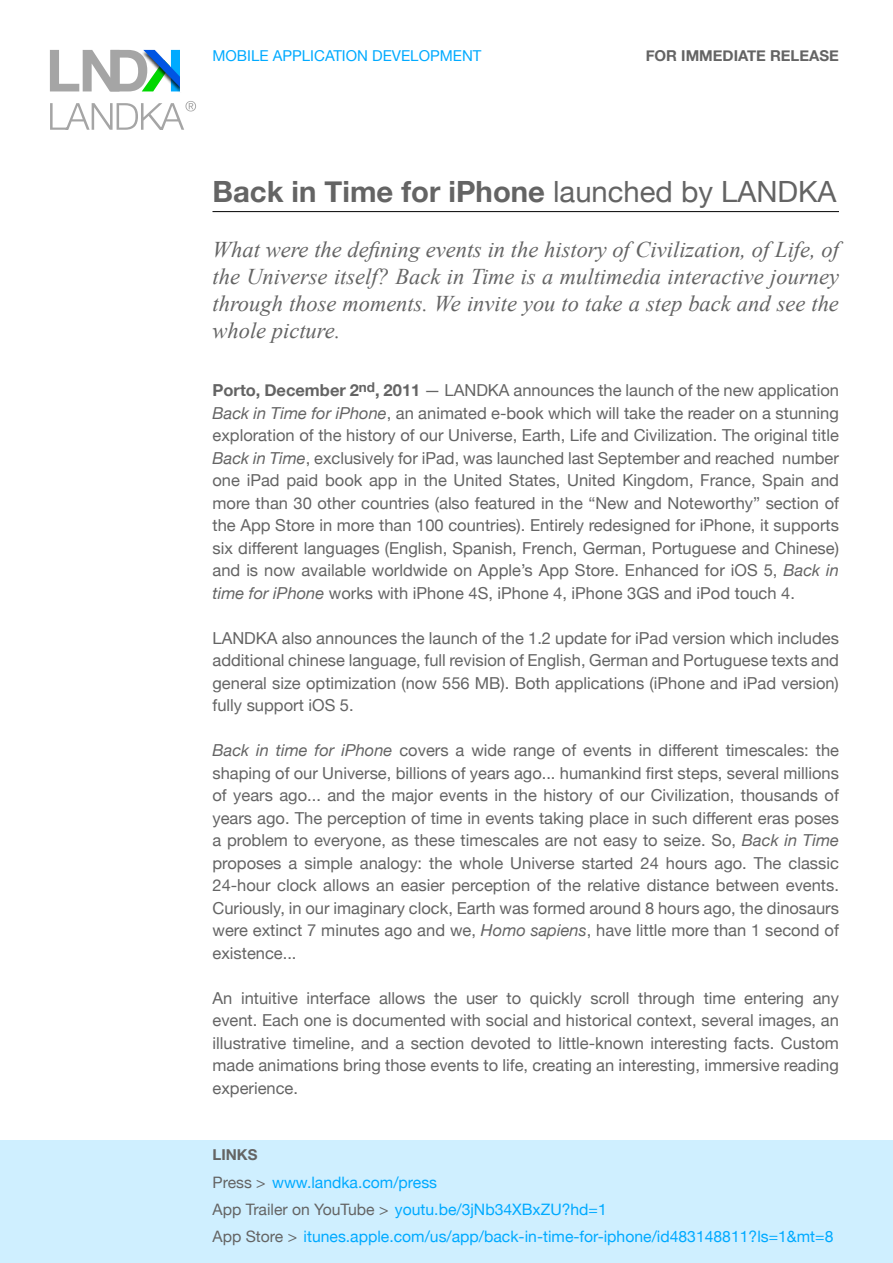
<style>
.page{position:relative;width:893px;height:1263px;background:#fff}
.page>*{position:absolute;margin:0;border:0;box-sizing:border-box;transform-origin:0 0}
.t1{font:700 29.25px "Helvetica Neue";color:#646464}
.t2{font:italic 22.5px/27px "Times New Roman";color:#646464;text-align:justify}
.t3{font:16.5px/22.5px "Helvetica Neue";color:#646464;text-align:justify}
.t4{font:15.75px/27px "Helvetica Neue";color:#0af}
.t5{font:15px "Helvetica Neue";color:#0af}
.t6{font:700 15px "Helvetica Neue";color:#646464}
.s1{font-weight:400}
.s2{font-weight:700}
.s3{font-style:italic}
.s4{color:#646464}
</style>
<div class="page">
<div style="left:0;top:1140px;width:893px;height:123px;background:#cfefff"></div>
<hr style="left:212px;top:211px;width:627px;height:1px;background:#000">
<svg style="left:50px;top:101px;width:146px;height:29px"></svg>
<div style="left:141px;top:50px;width:42px;height:43px;background:#000;opacity:.75"></div>
<svg style="left:50px;top:50px;width:130px;height:41px"></svg>
<div style="left:180px;top:44px;width:5px;height:47px;background:#fff"></div>
<p class="t5" style="left:212px;top:46px;width:270px">MOBILE APPLICATION DEVELOPMENT</p>
<p class="t6" style="left:646px;top:46px;width:195px">FOR IMMEDIATE RELEASE</p>
<h1 class="t1" style="left:212px;top:174px;width:625px">Back in Time for iPhone <span class="s1">launched by LANDKA</span></h1>
<h2 class="t2" style="left:212px;top:235px;width:628px">What were the defining events in the history of Civilization, of Life, of the Universe itself? Back in Time is a multimedia interactive journey through those moments. We invite you to take a step back and see the whole picture.</h2>
<p class="t3" style="left:212px;top:379px;width:628px"><span class="s2">Porto, December 2</span><sup>nd</sup><span class="s2">, 2011</span> — LANDKA announces the launch of the new application <span class="s3">Back in Time for iPhone</span>, an animated e-book which will take the reader on a stunning exploration of the history of our Universe, Earth, Life and Civilization. The original title <span class="s3">Back in Time</span>, exclusively for iPad, was launched last September and reached number one iPad paid book app in the United States, United Kingdom, France, Spain and more than 30 other countries (also featured in the “New and Noteworthy” section of the App Store in more than 100 countries). Entirely redesigned for iPhone, it supports six different languages (English, Spanish, French, German, Portuguese and Chinese) and is now available worldwide on Apple’s App Store. Enhanced for iOS 5, <span class="s3">Back in time for iPhone</span> works with iPhone 4S, iPhone 4, iPhone 3GS and iPod touch 4.</p>
<p class="t3" style="left:212px;top:626px;width:628px">LANDKA also announces the launch of the 1.2 update for iPad version which includes additional chinese language, full revision of English, German and Portuguese texts and general size optimization (now 556 MB). Both applications (iPhone and iPad version) fully support iOS 5.</p>
<p class="t3" style="left:212px;top:739px;width:628px"><span class="s3">Back in time for iPhone</span> covers a wide range of events in different timescales: the shaping of our Universe, billions of years ago... humankind first steps, several millions of years ago... and the major events in the history of our Civilization, thousands of years ago. The perception of time in events taking place in such different eras poses a problem to everyone, as these timescales are not easy to seize. So, <span class="s3">Back in Time </span>proposes a simple analogy: the whole Universe started 24 hours ago. The classic 24-hour clock allows an easier perception of the relative distance between events.<br>Curiously, in our imaginary clock, Earth was formed around 8 hours ago, the dinosaurs were extinct 7 minutes ago and we, <span class="s3">Homo sapiens</span>, have little more than 1 second of existence...</p>
<p class="t3" style="left:212px;top:986px;width:628px">An intuitive interface allows the user to quickly scroll through time entering any event. Each one is documented with social and historical context, several images, an illustrative timeline, and a section devoted to little-known interesting facts. Custom made animations bring those events to life, creating an interesting, immersive reading experience.</p>
<p class="t6" style="left:212px;top:1145px;width:46px">LINKS</p>
<p class="t4" style="left:212px;top:1169px;width:622px"><span class="s4">Press &gt;</span> www.landka.com/press<br><span class="s4">App Trailer on YouTube &gt;</span> youtu.be/3jNb34XBxZU?hd=1<br><span class="s4">App Store &gt;</span> itunes.apple.com/us/app/back-in-time-for-iphone/id483148811?ls=1&amp;mt=8</p>
</div>
